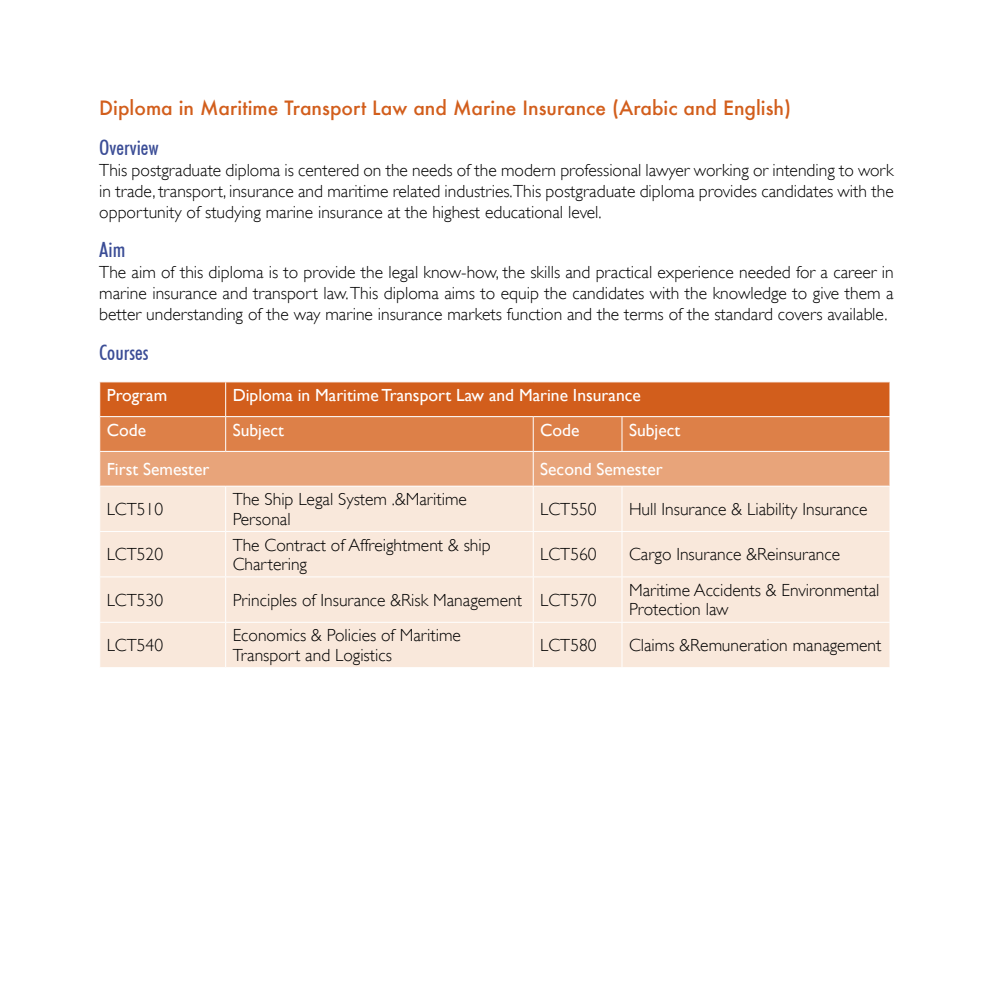
<style>
.page{position:relative;width:993px;height:993px;background:#fff}
.page>*{position:absolute;margin:0;border:0;box-sizing:border-box;transform-origin:0 0}
.t1{font:500 condensed 21px "Futura BT";color:#3b4d96}
.t2{font:500 19.25px "Futura";color:#d25e1c}
.t3{font:300 17.5px/21px "Gill Sans";color:#000}
.t4{font:17.5px "Gill Sans";color:#fff}
</style>
<div class="page">
<svg style="left:100px;top:382px;width:789px;height:103px;background:#dd814b"></svg>
<div style="left:100px;top:486px;width:789px;height:181px;background:#f9e8db"></div>
<hr style="left:225px;top:382px;width:1px;height:34px;background:#fff">
<hr style="left:621px;top:416px;width:269px;height:1px;background:#fff">
<hr style="left:533px;top:416px;width:88px;height:1px;background:#fff">
<hr style="left:621px;top:417px;width:1px;height:34px;background:#fff">
<hr style="left:225px;top:416px;width:308px;height:1px;background:#fff">
<hr style="left:532px;top:417px;width:1px;height:34px;background:#fff">
<hr style="left:99px;top:416px;width:126px;height:1px;background:#fff">
<hr style="left:225px;top:417px;width:1px;height:34px;background:#fff">
<hr style="left:621px;top:451px;width:269px;height:1px;background:#fff">
<hr style="left:533px;top:451px;width:88px;height:1px;background:#fff">
<hr style="left:225px;top:451px;width:308px;height:1px;background:#fff">
<hr style="left:532px;top:451px;width:1px;height:34px;background:#fff">
<hr style="left:99px;top:451px;width:126px;height:1px;background:#fff">
<hr style="left:621px;top:486px;width:1px;height:45px;background:#fff">
<hr style="left:532px;top:486px;width:1px;height:45px;background:#fff">
<hr style="left:225px;top:486px;width:1px;height:45px;background:#fff">
<hr style="left:621px;top:531px;width:269px;height:1px;background:#fff">
<hr style="left:533px;top:531px;width:88px;height:1px;background:#fff">
<hr style="left:621px;top:532px;width:1px;height:44px;background:#fff">
<hr style="left:225px;top:531px;width:308px;height:1px;background:#fff">
<hr style="left:532px;top:532px;width:1px;height:44px;background:#fff">
<hr style="left:99px;top:531px;width:126px;height:1px;background:#fff">
<hr style="left:225px;top:532px;width:1px;height:44px;background:#fff">
<hr style="left:621px;top:576px;width:269px;height:1px;background:#fff">
<hr style="left:533px;top:576px;width:88px;height:1px;background:#fff">
<hr style="left:621px;top:577px;width:1px;height:44px;background:#fff">
<hr style="left:225px;top:576px;width:308px;height:1px;background:#fff">
<hr style="left:532px;top:577px;width:1px;height:44px;background:#fff">
<hr style="left:99px;top:576px;width:126px;height:1px;background:#fff">
<hr style="left:225px;top:577px;width:1px;height:44px;background:#fff">
<hr style="left:621px;top:621px;width:269px;height:1px;background:#fff">
<hr style="left:533px;top:621px;width:88px;height:1px;background:#fff">
<hr style="left:621px;top:622px;width:1px;height:45px;background:#fff">
<hr style="left:225px;top:621px;width:308px;height:1px;background:#fff">
<hr style="left:532px;top:622px;width:1px;height:45px;background:#fff">
<hr style="left:99px;top:621px;width:126px;height:1px;background:#fff">
<hr style="left:225px;top:622px;width:1px;height:45px;background:#fff">
<p class="t2" style="left:99px;top:95px;width:693px">Diploma in Maritime Transport Law and Marine Insurance (Arabic and English)</p>
<p class="t1" style="left:99px;top:134px;width:61px">Overview</p>
<p class="t3" style="left:99px;top:158px;width:795px;text-align:justify">This postgraduate diploma is centered on the needs of the modern professional lawyer working or intending to work in trade, transport, insurance and maritime related industries.This postgraduate diploma provides candidates with the opportunity of studying marine insurance at the highest educational level.</p>
<p class="t1" style="left:99px;top:237px;width:28px">Aim</p>
<p class="t3" style="left:99px;top:261px;width:795px;text-align:justify">The aim of this diploma is to provide the legal know-how, the skills and practical experience needed for a career in marine insurance and transport law. This diploma aims to equip the candidates with the knowledge to give them a better understanding of the way marine insurance markets function and the terms of the standard covers available.</p>
<p class="t1" style="left:99px;top:339px;width:51px">Courses</p>
<p class="t4" style="left:107px;top:384px;width:62px">Program</p>
<p class="t4" style="left:232px;top:384px;width:409px">Diploma in Maritime Transport Law and Marine Insurance</p>
<p class="t4" style="left:107px;top:419px;width:41px">Code</p>
<p class="t4" style="left:232px;top:419px;width:53px">Subject</p>
<p class="t4" style="left:540px;top:419px;width:41px">Code</p>
<p class="t4" style="left:628px;top:419px;width:53px">Subject</p>
<p class="t4" style="left:107px;top:458px;width:104px">First Semester</p>
<p class="t4" style="left:540px;top:458px;width:124px">Second Semester</p>
<p class="t3" style="left:540px;top:497px;width:58px">LCT550</p>
<p class="t3" style="left:628px;top:497px;width:240px">Hull Insurance &amp; Liability Insurance</p>
<p class="t3" style="left:232px;top:489px;width:236px;line-height:19.2px">The Ship Legal System .&amp;Maritime<br>Personal</p>
<p class="t3" style="left:107px;top:497px;width:58px">LCT510</p>
<p class="t3" style="left:107px;top:543px;width:58px">LCT520</p>
<p class="t3" style="left:232px;top:534px;width:259px;line-height:19.2px">The Contract of Affreightment &amp; ship<br>Chartering</p>
<p class="t3" style="left:540px;top:543px;width:58px">LCT560</p>
<p class="t3" style="left:628px;top:543px;width:213px">Cargo Insurance &amp;Reinsurance</p>
<p class="t3" style="left:628px;top:579px;width:252px;line-height:19.2px">Maritime Accidents &amp; Environmental<br>Protection law</p>
<p class="t3" style="left:107px;top:588px;width:58px">LCT530</p>
<p class="t3" style="left:232px;top:588px;width:365px">Principles of Insurance &amp;Risk Management LCT570</p>
<p class="t3" style="left:540px;top:633px;width:58px">LCT580</p>
<p class="t3" style="left:628px;top:633px;width:254px">Claims &amp;Remuneration management</p>
<p class="t3" style="left:232px;top:625px;width:230px;line-height:19.2px">Economics &amp; Policies of Maritime<br>Transport and Logistics</p>
<p class="t3" style="left:107px;top:633px;width:58px">LCT540</p>
</div>
